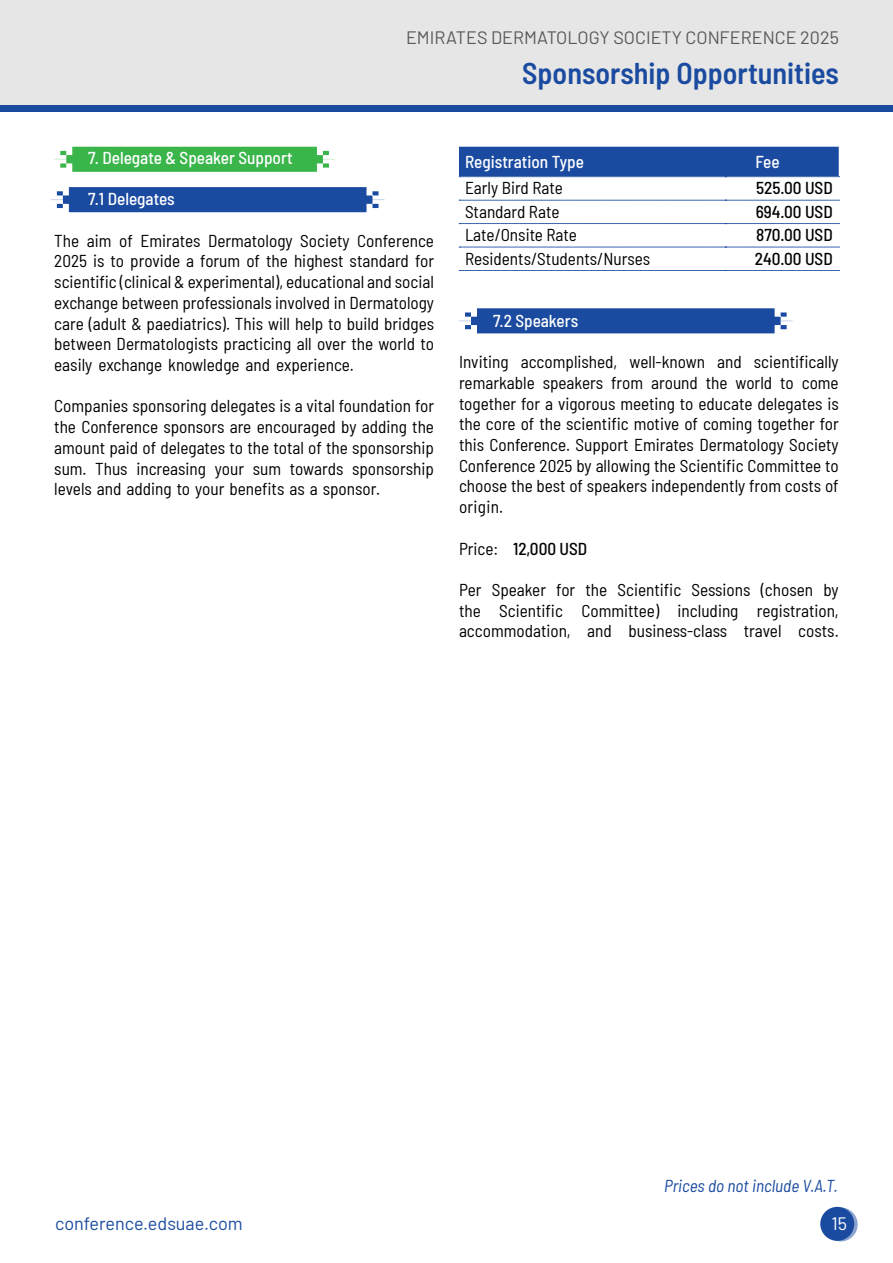
<style>
.page{position:relative;width:893px;height:1263px;background:#fff}
.page>*{position:absolute;margin:0;border:0;box-sizing:border-box;transform-origin:0 0}
.t1{font:600 semi-condensed 30px "Barlow";color:#1a4ba0}
.t2{font:18px "Barlow";color:#58595b}
.t3{font:18px "Barlow";color:#1a4ba0}
.t4{font:18px "Barlow";color:#fff}
.t5{font:semi-condensed 17.25px/20.7px "Barlow";color:#000;text-align:justify}
.t6{font:500 semi-condensed 17.25px "Barlow";color:#fff}
.t7{font:500 semi-condensed 17.25px "Barlow";color:#000}
.t8{font:italic semi-condensed 17.25px "Barlow";color:#1a4ba0}
.s1{font-weight:400}
</style>
<div class="page">
<div style="left:0;top:0;width:893px;height:106px;background:#e6e6e6"></div>
<div style="left:0;top:105px;width:893px;height:7px;background:#1a4ba0"></div>
<svg style="left:824px;top:1207px;width:34px;height:34px"></svg>
<div style="left:820px;top:1207px;width:34px;height:34px;background:#1a4ba0;border-radius:50%"></div>
<svg style="left:54px;top:147px;width:281px;height:25px;background:#4dbc5d"></svg>
<svg style="left:459px;top:308px;width:334px;height:25px;background:#2f5ba8"></svg>
<svg style="left:51px;top:187px;width:333px;height:25px;background:#2d5aa8"></svg>
<div style="left:459px;top:147px;width:380px;height:30px;background:#1a4ba0"></div>
<svg style="left:459px;top:200px;width:380px;height:1px"></svg>
<svg style="left:459px;top:223px;width:380px;height:1px"></svg>
<svg style="left:459px;top:247px;width:380px;height:1px"></svg>
<svg style="left:459px;top:270px;width:380px;height:1px"></svg>
<p class="t2" style="left:406px;top:25px;width:434px">EMIRATES DERMATOLOGY SOCIETY CONFERENCE 2025</p>
<p class="t6" style="left:88px;top:145px;width:206px">7. Delegate &amp; Speaker Support</p>
<p class="t6" style="left:88px;top:187px;width:88px">7.1 Delegates</p>
<p class="t5" style="left:54px;top:229px;width:381px">The aim of Emirates Dermatology Society Conference 2025 is to provide a forum of the highest standard for scientific (clinical &amp; experimental), educational and social exchange between professionals involved in Dermatology care (adult &amp; paediatrics). This will help to build bridges between Dermatologists practicing all over the world to easily exchange knowledge and experience.</p>
<p class="t5" style="left:54px;top:395px;width:381px">Companies sponsoring delegates is a vital foundation for the Conference sponsors are encouraged by adding the amount paid of delegates to the total of the sponsorship sum. Thus increasing your sum towards sponsorship levels and adding to your benefits as a sponsor.</p>
<h1 class="t1" style="left:522px;top:52px;width:318px">Sponsorship Opportunities</h1>
<p class="t6" style="left:465px;top:150px;width:121px">Registration Type</p>
<p class="t6" style="left:755px;top:150px;width:26px">Fee</p>
<p class="t5" style="left:465px;top:176px;width:99px">Early Bird Rate</p>
<p class="t7" style="left:756px;top:175px;width:78px">525.00 USD</p>
<p class="t5" style="left:465px;top:200px;width:96px">Standard Rate</p>
<p class="t7" style="left:756px;top:199px;width:79px">694.00 USD</p>
<p class="t5" style="left:465px;top:223px;width:114px">Late/Onsite Rate</p>
<p class="t7" style="left:756px;top:222px;width:78px">870.00 USD</p>
<p class="t5" style="left:465px;top:247px;width:187px">Residents/Students/Nurses</p>
<p class="t7" style="left:755px;top:246px;width:79px">240.00 USD</p>
<p class="t6" style="left:493px;top:308px;width:87px">7.2 Speakers</p>
<p class="t5" style="left:459px;top:350px;width:381px">Inviting accomplished, well-known and scientifically remarkable speakers from around the world to come together for a vigorous meeting to educate delegates is the core of the scientific motive of coming together for this Conference. Support Emirates Dermatology Society Conference 2025 by allowing the Scientific Committee to choose the best of speakers independently from costs of origin.</p>
<p class="t7" style="left:459px;top:536px;width:130px"><span class="s1">Price:</span> 12,000 USD</p>
<p class="t5" style="left:459px;top:578px;width:381px">Per Speaker for the Scientific Sessions (chosen by the Scientific Committee) including registration, accommodation, and business-class travel costs.</p>
<p class="t8" style="left:664px;top:1174px;width:175px">Prices do not include V.A.T.</p>
<p class="t3" style="left:55px;top:1210px;width:189px">conference.edsuae.com</p>
<p class="t4" style="left:832px;top:1210px;width:17px">15</p>
</div>
